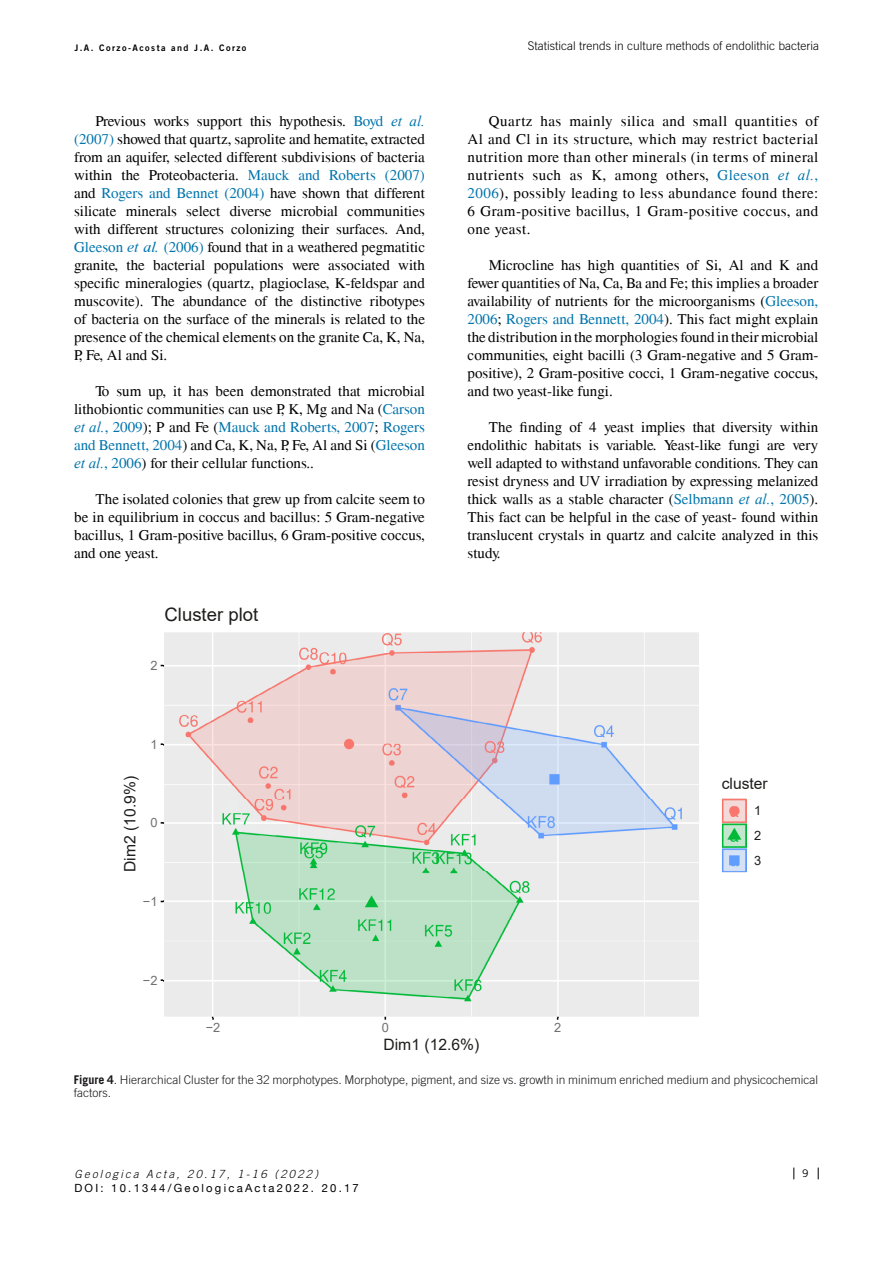
<style>
.page{position:relative;width:893px;height:1263px;background:#fff}
.page>*{position:absolute;margin:0;border:0;box-sizing:border-box;transform-origin:0 0}
.t1{font:18.6px "Arial";color:#1d1d1b}
.t2{font:15.6px "Arial";color:#1d1d1b}
.t3{font:15px/18px "Times S";color:#000;text-align:justify}
.t4{font:12.9px "Arial";color:#70706f}
.t5{font:12.9px/24.6px "Arial";color:#1d1d1b;text-align:justify}
.t6{font:300 12px/13.5px "Trade Gothic LT Std";color:#1a171b}
.t7{font:300 12px "Trade Gothic LT Std";color:#000}
.t8{font:11.25px "Helvetica Neue";letter-spacing:.2em;color:#000}
.t9{font:italic 300 11.25px "Trade Gothic LT Std";letter-spacing:.2em;color:#000}
.t10{font:10.5px "Trade Gothic LT Std";color:#000}
.t11{font:9px "Trade Gothic LT Std Bd 2";letter-spacing:.16em;color:#000}
.s1{color:#0074ac}
.s2{font-family:"Times New Roman";font-style:italic;color:#0074ac}
.s3{font-family:"Time";font-style:italic;color:#0074ac}
.s4{font-weight:700}
</style>
<div class="page">
<svg style="left:793px;top:1167px;width:1px;height:12px"></svg>
<svg style="left:818px;top:1167px;width:1px;height:12px"></svg>
<div style="left:722px;top:798px;width:24px;height:25px;background:#f3d0ce"></div>
<img style="left:164px;top:632px;width:535px;height:385px">
<img style="left:722px;top:799px;width:24px;height:73px">
<p class="t11" style="left:74px;top:42px;width:174px">J.A. Corzo-Acosta and J.A. Corzo</p>
<p class="t7" style="left:528px;top:39px;width:293px">Statistical trends in culture methods of endolithic bacteria</p>
<p class="t3" style="left:74px;top:112px;width:352px;text-indent:21px">Previous works support this hypothesis. <span class="s1">Boyd</span> <span class="s2">et al. </span><span class="s1">(2007)</span> showed that quartz, saprolite and hematite, extracted from an aquifer, selected different subdivisions of bacteria within the Proteobacteria. <span class="s1">Mauck and Roberts (2007) </span>and <span class="s1">Rogers and Bennet (2004)</span> have shown that different silicate minerals select diverse microbial communities with different structures colonizing their surfaces. And, <span class="s1">Gleeson</span> <span class="s3">et al.</span> <span class="s1">(2006)</span> found that in a weathered pegmatitic granite, the bacterial populations were associated with specific mineralogies (quartz, plagioclase, K-feldspar and muscovite). The abundance of the distinctive ribotypes of bacteria on the surface of the minerals is related to the presence of the chemical elements on the granite Ca, K, Na, P, Fe, Al and Si.</p>
<p class="t3" style="left:74px;top:382px;width:352px;text-indent:21px">To sum up, it has been demonstrated that microbial lithobiontic communities can use P, K, Mg and Na (<span class="s1">Carson </span><span class="s2">et al.</span><span class="s1">, 2009</span>); P and Fe (<span class="s1">Mauck and Roberts, 2007</span>; <span class="s1">Rogers and Bennett, 2004</span>) and Ca, K, Na, P, Fe, Al and Si (<span class="s1">Gleeson </span><span class="s2">et al.</span><span class="s1">, 2006</span>) for their cellular functions..</p>
<p class="t3" style="left:74px;top:490px;width:352px;text-indent:21px">The isolated colonies that grew up from calcite seem to be in equilibrium in coccus and bacillus: 5 Gram-negative bacillus, 1 Gram-positive bacillus, 6 Gram-positive coccus, and one yeast.</p>
<p class="t1" style="left:165px;top:601px;width:95px">Cluster plot</p>
<p class="t4" style="left:150px;top:657px;width:9px">2</p>
<p class="t4" style="left:150px;top:735px;width:9px">1</p>
<p class="t3" style="left:467px;top:112px;width:352px;text-indent:21px">Quartz has mainly silica and small quantities of Al and Cl in its structure, which may restrict bacterial nutrition more than other minerals (in terms of mineral nutrients such as K, among others, <span class="s1">Gleeson</span> <span class="s2">et al.</span><span class="s1">, 2006</span>), possibly leading to less abundance found there:<br>6 Gram-positive bacillus, 1 Gram-positive coccus, and one yeast.</p>
<p class="t3" style="left:467px;top:256px;width:352px;text-indent:21px">Microcline has high quantities of Si, Al and K and fewer quantities of Na, Ca, Ba and Fe; this implies a broader availability of nutrients for the microorganisms (<span class="s1">Gleeson, 2006</span>; <span class="s1">Rogers and Bennett, 2004</span>). This fact might explain the distribution in the morphologies found in their microbial communities, eight bacilli (3 Gram-negative and 5 Gram&shy;positive), 2 Gram-positive cocci, 1 Gram-negative coccus, and two yeast-like fungi.</p>
<p class="t3" style="left:467px;top:418px;width:352px;text-indent:21px">The finding of 4 yeast implies that diversity within endolithic habitats is variable. Yeast-like fungi are very well adapted to withstand unfavorable conditions. They can resist dryness and UV irradiation by expressing melanized thick walls as a stable character (<span class="s1">Selbmann</span> <span class="s2">et al.</span><span class="s1">, 2005</span>).<br>This fact can be helpful in the case of yeast- found within translucent crystals in quartz and calcite analyzed in this study.</p>
<p class="t2" style="left:119px;top:872px;width:97px;rotate:-90deg">Dim2 (10.9%)</p>
<p class="t2" style="left:722px;top:773px;width:48px">cluster</p>
<p class="t5" style="left:754px;top:798px;width:9px">1<br>2<br>3</p>
<p class="t4" style="left:150px;top:814px;width:9px">0</p>
<p class="t4" style="left:143px;top:893px;width:16px">−1</p>
<p class="t4" style="left:143px;top:971px;width:16px">−2</p>
<p class="t4" style="left:206px;top:1018px;width:16px">−2</p>
<p class="t4" style="left:382px;top:1018px;width:9px">0</p>
<p class="t4" style="left:554px;top:1018px;width:9px">2</p>
<p class="t2" style="left:383px;top:1034px;width:97px">Dim1 (12.6%)</p>
<p class="t6" style="left:74px;top:1072px;width:746px"><span class="s4">Figure 4</span>. Hierarchical Cluster for the 32 morphotypes. Morphotype, pigment, and size vs. growth in minimum enriched medium and physicochemical factors.</p>
<p class="t9" style="left:74px;top:1167px;width:245px">Geologica Acta, 20.17, 1-16 (2022)</p>
<p class="t8" style="left:74px;top:1181px;width:286px">DOI: 10.1344/GeologicaActa2022. 20.17</p>
<p class="t10" style="left:802px;top:1167px;width:8px">9</p>
</div>
